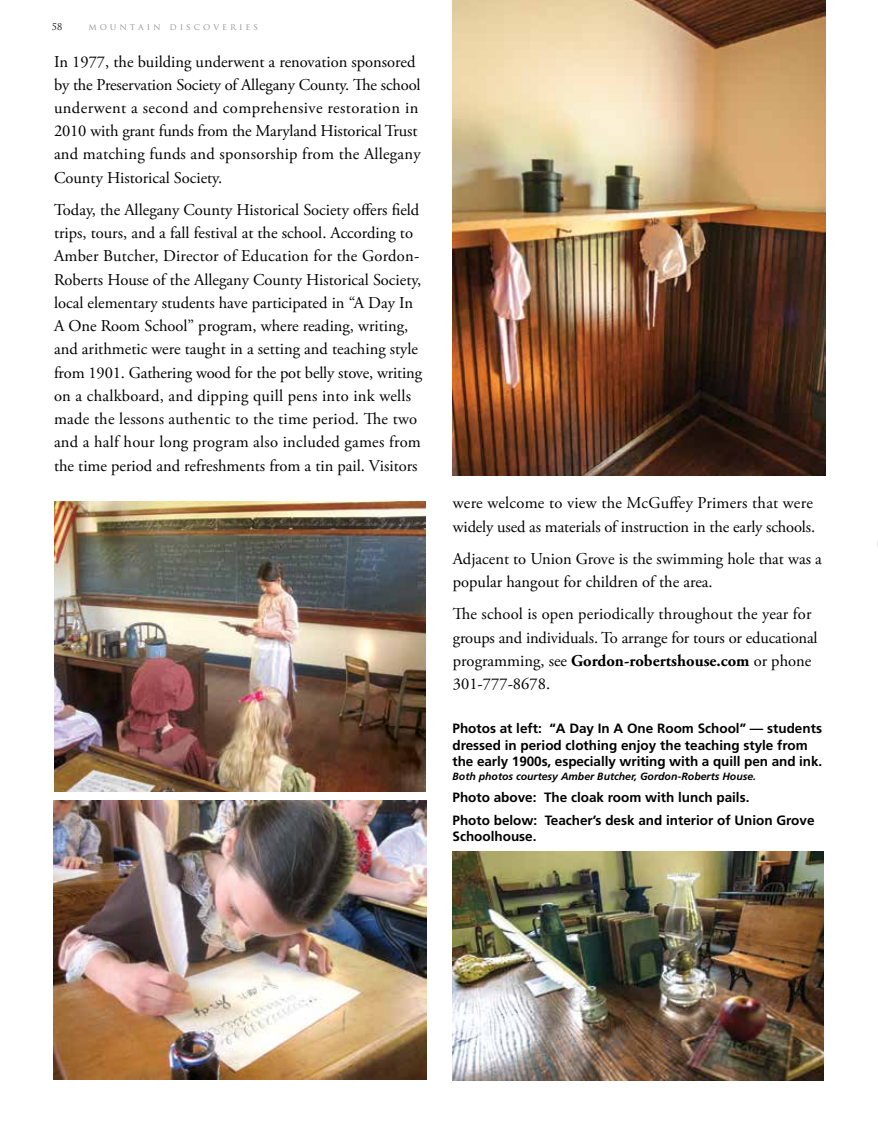
<style>
.page{position:relative;width:878px;height:1134px;background:#fff}
.page>*{position:absolute;margin:0;border:0;box-sizing:border-box;transform-origin:0 0}
.t1{font:16.5px/23.2px "Adobe Garamond Pro";color:#000}
.t2{font:700 13.5px/16.5px "Frutiger";color:#000}
.t3{font:italic 700 10.5px "Frutiger";color:#000}
.t4{font:9px "Trajan Pro";color:#939598}
.t5{font:9px "Trajan Pro";color:#000}
.s1{font-weight:700}
</style>
<div class="page">
<img style="left:54px;top:501px;width:371px;height:290px">
<img style="left:452px;top:0;width:373px;height:475px">
<img style="left:453px;top:852px;width:371px;height:228px">
<img style="left:54px;top:801px;width:372px;height:279px">
<p class="t5" style="left:52px;top:21px;width:12px">58</p>
<p class="t4" style="left:88px;top:21px;width:171px">M O U N T A I N D I S C O V E R I E S</p>
<p class="t1" style="left:54px;top:50px;width:368px">In 1977, the building underwent a renovation sponsored by the Preservation Society of Allegany County. The school underwent a second and comprehensive restoration in 2010 with grant funds from the Maryland Historical Trust and matching funds and sponsorship from the Allegany County Historical Society.</p>
<p class="t1" style="left:54px;top:199px;width:369px">Today, the Allegany County Historical Society offers field trips, tours, and a fall festival at the school. According to Amber Butcher, Director of Education for the Gordon-Roberts House of the Allegany County Historical Society, local elementary students have participated in “A Day In A One Room School” program, where reading, writing, and arithmetic were taught in a setting and teaching style from 1901. Gathering wood for the pot belly stove, writing on a chalkboard, and dipping quill pens into ink wells made the lessons authentic to the time period. The two and a half hour long program also included games from the time period and refreshments from a tin pail. Visitors</p>
<p class="t1" style="left:453px;top:492px;width:364px">were welcome to view the McGuffey Primers that were widely used as materials of instruction in the early schools.</p>
<p class="t1" style="left:453px;top:548px;width:370px">Adjacent to Union Grove is the swimming hole that was a popular hangout for children of the area.</p>
<p class="t1" style="left:453px;top:603px;width:366px">The school is open periodically throughout the year for groups and individuals. To arrange for tours or educational programming, see <span class="s1">Gordon-robertshouse.com</span> or phone 301-777-8678.</p>
<p class="t2" style="left:452px;top:720px;width:371px">Photos at left: “A Day In A One Room School” — students dressed in period clothing enjoy the teaching style from the early 1900s, especially writing with a quill pen and ink.</p>
<p class="t3" style="left:452px;top:770px;width:305px">Both photos courtesy Amber Butcher, Gordon-Roberts House.</p>
<p class="t2" style="left:452px;top:786px;width:363px;line-height:22.5px">Photo above: The cloak room with lunch pails.<br>Photo below: Teacher’s desk and interior of Union Grove</p>
<p class="t2" style="left:452px;top:828px;width:85px">Schoolhouse.</p>
</div>
